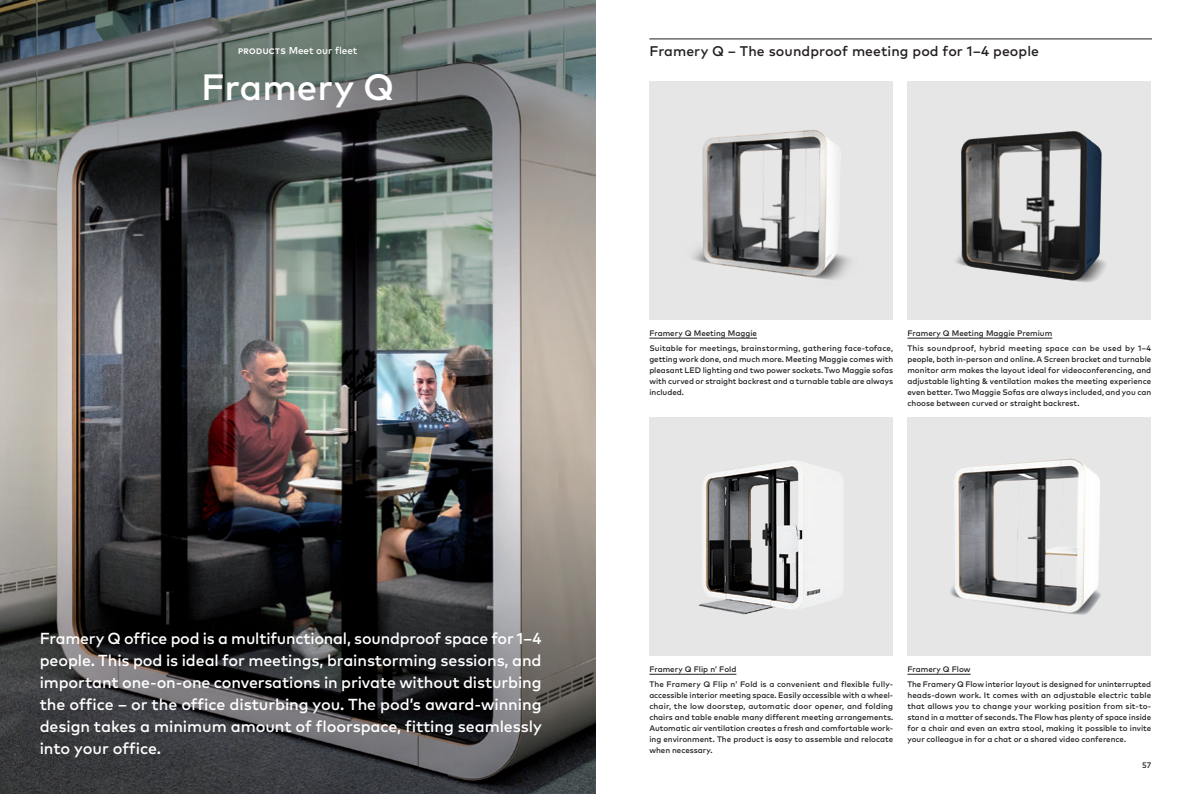
<style>
.page{position:relative;width:1191px;height:794px;background:#fff}
.page>*{position:absolute;margin:0;border:0;box-sizing:border-box;transform-origin:0 0}
.t1{font:500 36.6px "Mark Pro";color:#fff}
.t2{font:500 16px/22px "Mark Pro";letter-spacing:-.005em;color:#fff;text-align:justify}
.t3{font:500 14px "Mark Pro";letter-spacing:.005em;color:#231f20}
.t4{font:500 10px "Mark Pro";color:#fff}
.t5{font:500 8px/11px "Mark Pro";color:#231f20;text-align:justify}
.t6{font:500 8px/15px "Mark Pro";letter-spacing:.02em;color:#231f20}
.s1{font-weight:700;font-size:8px}
</style>
<div class="page">
<img style="left:0;top:0;width:595px;height:794px">
<hr style="left:649px;top:338px;width:108px;height:1px;background:#231f20">
<div style="left:649px;top:82px;width:244px;height:238px;background:#e6e6e6"></div>
<div style="left:649px;top:418px;width:244px;height:238px;background:#e6e6e6"></div>
<div style="left:907px;top:82px;width:244px;height:238px;background:#e6e6e6"></div>
<div style="left:907px;top:418px;width:244px;height:238px;background:#e6e6e6"></div>
<hr style="left:649px;top:674px;width:87px;height:1px;background:#231f20">
<hr style="left:907px;top:674px;width:63px;height:1px;background:#231f20">
<img style="left:956px;top:131px;width:150px;height:152px">
<img style="left:692px;top:130px;width:158px;height:150px">
<img style="left:698px;top:460px;width:145px;height:155px">
<img style="left:950px;top:458px;width:151px;height:157px">
<hr style="left:907px;top:338px;width:145px;height:1px;background:#231f20">
<hr style="left:649px;top:38px;width:503px;height:1px;background:#231f20">
<p class="t4" style="left:238px;top:43px;width:121px"><span class="s1">PRODUCTS</span> Meet our fleet</p>
<h1 class="t1" style="left:201px;top:60px;width:195px">Framery Q</h1>
<p class="t2" style="left:40px;top:626px;width:503px">Framery Q office pod is a multifunctional, soundproof space for 1–4 people. This pod is ideal for meetings, brainstorming sessions, and important one-on-one conversations in private without disturbing the office – or the office disturbing you. The pod’s award-winning design takes a minimum amount of floorspace, fitting seamlessly into your office.</p>
<h3 class="t3" style="left:649px;top:41px;width:391px">Framery Q – The soundproof meeting pod for 1–4 people</h3>
<p class="t5" style="left:649px;top:325px;width:245px;line-height:15px">Framery Q Meeting Maggie<br>Suitable for meetings, brainstorming, gathering face-toface,</p>
<p class="t5" style="left:649px;top:353px;width:245px">getting work done, and much more. Meeting Maggie comes with pleasant LED lighting and two power sockets. Two Maggie sofas with curved or straight backrest and a turnable table are always included.</p>
<p class="t6" style="left:907px;top:325px;width:245px">Framery Q Meeting Maggie Premium<br>This soundproof, hybrid meeting space can be used by 1–4</p>
<p class="t5" style="left:907px;top:353px;width:245px">people, both in-person and online. A Screen bracket and turnable monitor arm makes the layout ideal for videoconferencing, and adjustable lighting &amp; ventilation makes the meeting experience even better. Two Maggie Sofas are always included, and you can choose between curved or straight backrest.</p>
<p class="t5" style="left:649px;top:661px;width:245px;line-height:15px">Framery Q Flip n’ Fold<br>The Framery Q Flip n’ Fold is a convenient and flexible fully-</p>
<p class="t5" style="left:649px;top:689px;width:245px">accessible interior meeting space. Easily accessible with a wheel&shy;chair, the low doorstep, automatic door opener, and folding chairs and table enable many different meeting arrangements.<br>Automatic air ventilation creates a fresh and comfortable work&shy;ing environment. The product is easy to assemble and relocate when necessary.</p>
<p class="t5" style="left:907px;top:661px;width:245px;line-height:15px">Framery Q Flow<br>The Framery Q Flow interior layout is designed for uninterrupted</p>
<p class="t5" style="left:907px;top:689px;width:245px">heads-down work. It comes with an adjustable electric table that allows you to change your working position from sit-to&shy;stand in a matter of seconds. The Flow has plenty of space inside for a chair and even an extra stool, making it possible to invite your colleague in for a chat or a shared video conference.</p>
<p class="t5" style="left:1142px;top:759px;width:11px">57</p>
</div>
